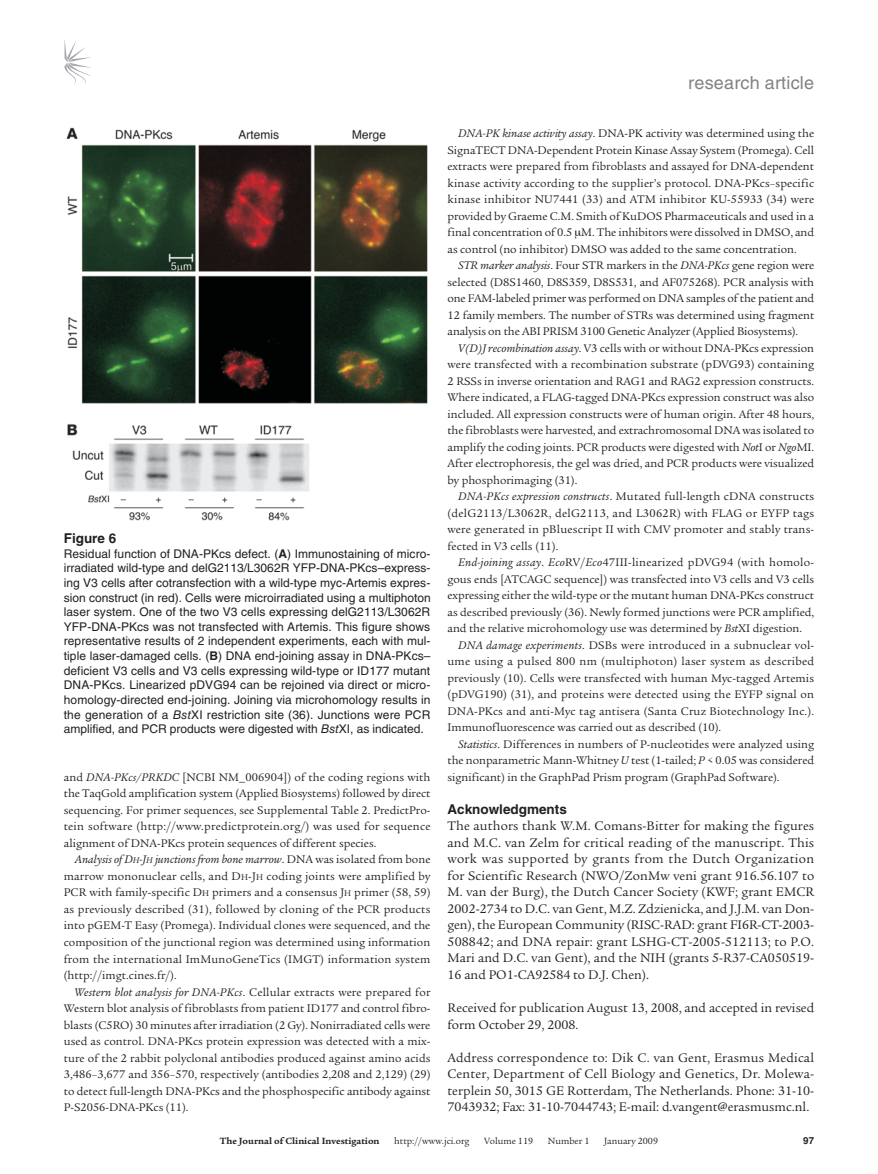
<style>
.page{position:relative;width:878px;height:1174px;background:#fff}
.page>*{position:absolute;margin:0;border:0;box-sizing:border-box;transform-origin:0 0}
.t1{font:18px "Helvetica LT Std";letter-spacing:.01em;color:#808285}
.t2{font:13.5px/16.5px "Legacy Serif Std";color:#231f20;text-align:justify}
.t3{font:700 13.5px "Helvetica LT Std";color:#231f20}
.t4{font:12px/16.5px "Legacy Serif Std";color:#231f20;text-align:justify}
.t5{font:12px/14.7px "Helvetica LT Std";color:#231f20;text-align:justify}
.t6{font:9.75px "Legacy Serif Std";color:#231f20}
.t7{font:700 9.75px "Legacy Serif Std";color:#231f20}
.t8{font:700 9.75px "Helvetica LT Std";color:#231f20}
.s1{font-weight:700}
.s2{font-style:italic}
.s3{font-style:italic;font-size:9px}
.s4{font-size:9px}
</style>
<div class="page">
<svg style="left:64px;top:39px;width:27px;height:46px"></svg>
<img style="left:66px;top:127px;width:362px;height:394px">
<p class="t3" style="left:64px;top:530px;width:54px">Figure 6</p>
<p class="t5" style="left:64px;top:546px;width:368px">Residual function of DNA-PKcs defect. (<span class="s1">A</span>) Immunostaining of micro&shy;irradiated wild-type and delG2113/L3062R YFP-DNA-PKcs–express&shy;ing V3 cells after cotransfection with a wild-type myc-Artemis expres&shy;sion construct (in red). Cells were microirradiated using a multiphoton laser system. One of the two V3 cells expressing delG2113/L3062R YFP-DNA-PKcs was not transfected with Artemis. This figure shows representative results of 2 independent experiments, each with mul&shy;tiple laser-damaged cells. (<span class="s1">B</span>) DNA end-joining assay in DNA-PKcs– deficient V3 cells and V3 cells expressing wild-type or ID177 mutant DNA-PKcs. Linearized pDVG94 can be rejoined via direct or micro&shy;homology-directed end-joining. Joining via microhomology results in the generation of a <span class="s2">Bst</span>XI restriction site (36). Junctions were PCR amplified, and PCR products were digested with <span class="s2">Bst</span>XI, as indicated.</p>
<p class="t4" style="left:64px;top:769px;width:368px">and <span class="s2">DNA-PKcs/PRKDC</span> [NCBI NM_006904]) of the coding regions with the TaqGold amplification system (Applied Biosystems) followed by direct sequencing. For primer sequences, see Supplemental Table 2. PredictPro&shy;tein software (http://www.predictprotein.org/) was used for sequence alignment of DNA-PKcs protein sequences of different species.</p>
<p class="t4" style="left:64px;top:851px;width:368px;text-indent:11px"><span class="s2">Analysis of D</span><span class="s3">h</span><span class="s2">-J</span><span class="s3">h</span> <span class="s2">junctions from bone marrow</span>. DNA was isolated from bone marrow mononuclear cells, and D<span class="s4">h</span>-J<span class="s4">h</span> coding joints were amplified by PCR with family-specific D<span class="s4">h</span> primers and a consensus J<span class="s4">h</span> primer (58, 59) as previously described (31), followed by cloning of the PCR products into pGEM-T Easy (Promega). Individual clones were sequenced, and the composition of the junctional region was determined using information from the international ImMunoGeneTics (IMGT) information system (http://imgt.cines.fr/).</p>
<p class="t4" style="left:64px;top:983px;width:368px;text-indent:11px"><span class="s2">Western blot analysis for DNA-PKcs</span>. Cellular extracts were prepared for Western blot analysis of fibroblasts from patient ID177 and control fibro&shy;blasts (C5RO) 30 minutes after irradiation (2 Gy). Nonirradiated cells were used as control. DNA-PKcs protein expression was detected with a mix&shy;ture of the 2 rabbit polyclonal antibodies produced against amino acids 3,486–3,677 and 356–570, respectively (antibodies 2,208 and 2,129) (29) to detect full-length DNA-PKcs and the phosphospecific antibody against P-S2056-DNA-PKcs (11).</p>
<h1 class="t1" style="left:688px;top:72px;width:127px">research article</h1>
<p class="t4" style="left:447px;top:125px;width:368px;text-indent:11px"><span class="s2">DNA-PK kinase activity assay</span>. DNA-PK activity was determined using the SignaTECT DNA-Dependent Protein Kinase Assay System (Promega). Cell extracts were prepared from fibroblasts and assayed for DNA-dependent kinase activity according to the supplier’s protocol. DNA-PKcs–specific kinase inhibitor NU7441 (33) and ATM inhibitor KU-55933 (34) were provided by Graeme C.M. Smith of KuDOS Pharmaceuticals and used in a final concentration of 0.5 M. The inhibitors were dissolved in DMSO, and as control (no inhibitor) DMSO was added to the same concentration.</p>
<p class="t4" style="left:447px;top:257px;width:368px;text-indent:11px"><span class="s2">STR marker analysis</span>. Four STR markers in the <span class="s2">DNA-PKcs</span> gene region were selected (D8S1460, D8S359, D8S531, and AF075268). PCR analysis with one FAM-labeled primer was performed on DNA samples of the patient and 12 family members. The number of STRs was determined using fragment analysis on the ABI PRISM 3100 Genetic Analyzer (Applied Biosystems).</p>
<p class="t4" style="left:447px;top:340px;width:368px;text-indent:11px"><span class="s2">V(D)J recombination assay</span>. V3 cells with or without DNA-PKcs expression were transfected with a recombination substrate (pDVG93) containing 2 RSSs in inverse orientation and RAG1 and RAG2 expression constructs.<br>Where indicated, a FLAG-tagged DNA-PKcs expression construct was also included. All expression constructs were of human origin. After 48 hours, the fibroblasts were harvested, and extrachromosomal DNA was isolated to amplify the coding joints. PCR products were digested with <span class="s2">Not</span>I or <span class="s2">Ngo</span>MI.<br>After electrophoresis, the gel was dried, and PCR products were visualized by phosphorimaging (31).</p>
<p class="t4" style="left:447px;top:488px;width:368px;text-indent:11px"><span class="s2">DNA-PKcs expression constructs</span>. Mutated full-length cDNA constructs (delG2113/L3062R, delG2113, and L3062R) with FLAG or EYFP tags were generated in pBluescript II with CMV promoter and stably trans&shy;fected in V3 cells (11).</p>
<p class="t4" style="left:447px;top:554px;width:368px;text-indent:11px"><span class="s2">End-joining assay</span>. <span class="s2">Eco</span>RV/<span class="s2">Eco</span>47III-linearized pDVG94 (with homolo&shy;gous ends [ATCAGC sequence]) was transfected into V3 cells and V3 cells expressing either the wild-type or the mutant human DNA-PKcs construct as described previously (36). Newly formed junctions were PCR amplified, and the relative microhomology use was determined by <span class="s2">Bst</span>XI digestion.</p>
<p class="t4" style="left:447px;top:637px;width:368px;text-indent:11px"><span class="s2">DNA damage experiments</span>. DSBs were introduced in a subnuclear vol&shy;ume using a pulsed 800 nm (multiphoton) laser system as described previously (10). Cells were transfected with human Myc-tagged Artemis (pDVG190) (31), and proteins were detected using the EYFP signal on DNA-PKcs and anti-Myc tag antisera (Santa Cruz Biotechnology Inc.).<br>Immunofluorescence was carried out as described (10).</p>
<p class="t4" style="left:447px;top:736px;width:368px;text-indent:11px"><span class="s2">Statistics</span>. Differences in numbers of P-nucleotides were analyzed using the nonparametric Mann-Whitney <span class="s2">U</span> test (1-tailed; <span class="s2">P</span> &lt; 0.05 was considered significant) in the GraphPad Prism program (GraphPad Software).</p>
<p class="t3" style="left:447px;top:801px;width:121px">Acknowledgments</p>
<p class="t2" style="left:447px;top:818px;width:368px">The authors thank W.M. Comans-Bitter for making the figures and M.C. van Zelm for critical reading of the manuscript. This work was supported by grants from the Dutch Organization for Scientific Research (NWO/ZonMw veni grant 916.56.107 to M. van der Burg), the Dutch Cancer Society (KWF; grant EMCR 2002-2734 to D.C. van Gent, M.Z. Zdzienicka, and J.J.M. van Don&shy;gen), the European Community (RISC-RAD: grant FI6R-CT-2003- 508842; and DNA repair: grant LSHG-CT-2005-512113; to P.O.<br>Mari and D.C. van Gent), and the NIH (grants 5-R37-CA050519- 16 and PO1-CA92584 to D.J. Chen).</p>
<p class="t2" style="left:447px;top:999px;width:368px">Received for publication August 13, 2008, and accepted in revised form October 29, 2008.</p>
<p class="t2" style="left:447px;top:1049px;width:368px">Address correspondence to: Dik C. van Gent, Erasmus Medical Center, Department of Cell Biology and Genetics, Dr. Molewa&shy;terplein 50, 3015 GE Rotterdam, The Netherlands. Phone: 31-10- 7043932; Fax: 31-10-7044743; E-mail: d.vangent@erasmusmc.nl.</p>
<p class="t7" style="left:220px;top:1135px;width:161px">The Journal of Clinical Investigation</p>
<p class="t6" style="left:394px;top:1135px;width:77px">http://www.jci.org</p>
<p class="t6" style="left:484px;top:1135px;width:50px">Volume 119</p>
<p class="t6" style="left:548px;top:1135px;width:43px">Number 1</p>
<p class="t6" style="left:604px;top:1135px;width:55px">January 2009</p>
<p class="t8" style="left:803px;top:1134px;width:12px">97</p>
</div>
